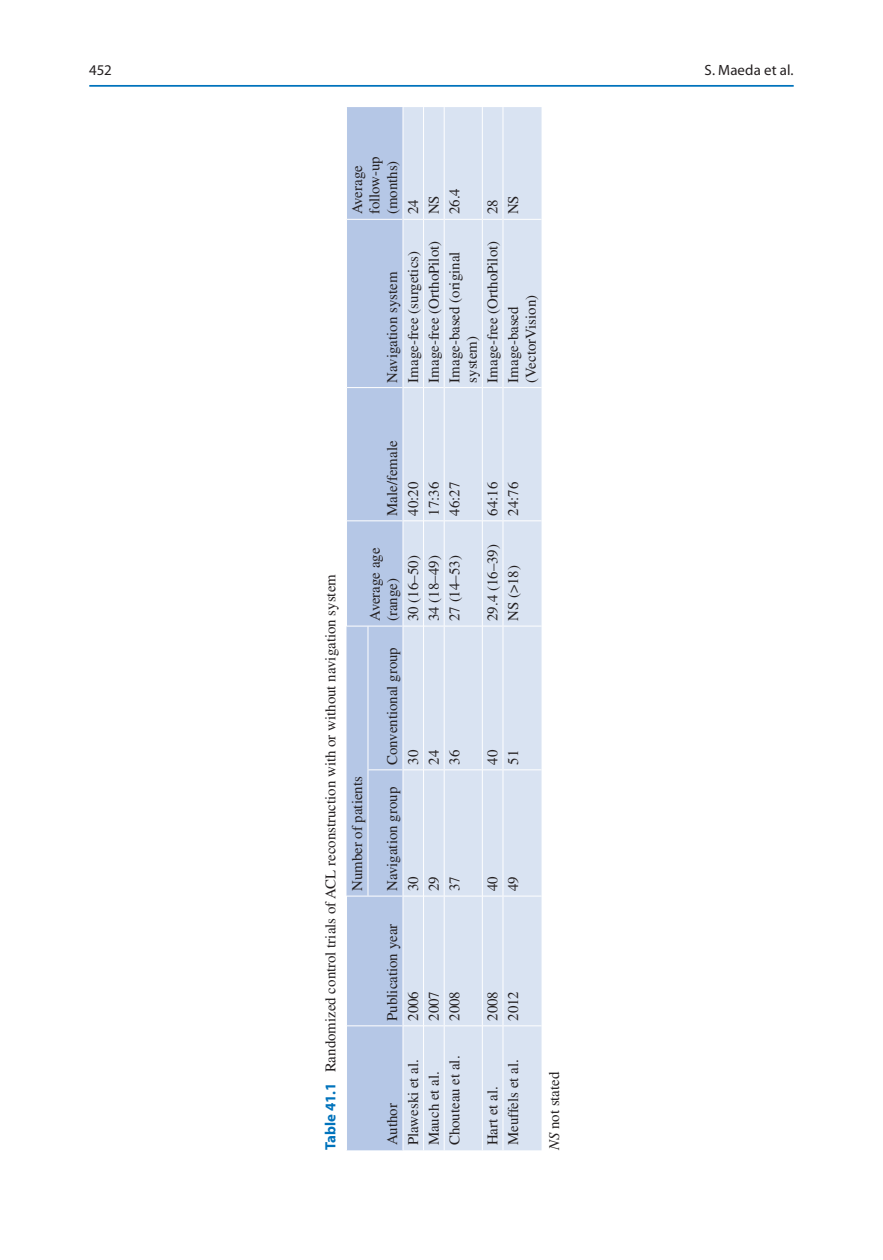
<style>
.page{position:relative;width:883px;height:1260px;background:#fff}
.page>*{position:absolute;margin:0;border:0;box-sizing:border-box;transform-origin:0 0}
.t1{font:14.88px/17.5px "Dpsdbj Times";color:#231f20}
.t2{font:14.88px "Cdvwfc Myriad";letter-spacing:.01em;color:#231f20}
.t3{font:14.88px "Hgfrlk Myriad";color:#231f20}
.s1{font-family:"Mknlpn Myriad";font-weight:700;color:#0073bc}
.s2{font-family:"Lmbdys Times";font-style:italic}
</style>
<div class="page">
<div style="left:347px;top:107px;width:56px;height:1043px;background:#b5c7e6"></div>
<div style="left:404px;top:107px;width:138px;height:1043px;background:#d9e3f2"></div>
<svg style="left:347px;top:1025px;width:21px;height:1px"></svg>
<hr style="left:368px;top:1025px;width:35px;height:1px;background:#fff">
<svg style="left:347px;top:896px;width:21px;height:1px"></svg>
<svg style="left:347px;top:626px;width:21px;height:1px"></svg>
<svg style="left:347px;top:520px;width:21px;height:1px"></svg>
<hr style="left:368px;top:520px;width:35px;height:1px;background:#fff">
<svg style="left:347px;top:387px;width:21px;height:1px"></svg>
<hr style="left:368px;top:387px;width:35px;height:1px;background:#fff">
<svg style="left:347px;top:219px;width:21px;height:1px"></svg>
<hr style="left:368px;top:219px;width:35px;height:1px;background:#fff">
<hr style="left:423px;top:1026px;width:1px;height:124px;background:#fff">
<hr style="left:423px;top:896px;width:1px;height:130px;background:#fff">
<svg style="left:403px;top:1025px;width:41px;height:1px"></svg>
<hr style="left:423px;top:770px;width:1px;height:126px;background:#fff">
<svg style="left:403px;top:896px;width:41px;height:1px"></svg>
<hr style="left:423px;top:626px;width:1px;height:144px;background:#fff">
<svg style="left:404px;top:769px;width:40px;height:1px"></svg>
<hr style="left:423px;top:521px;width:1px;height:105px;background:#fff">
<svg style="left:404px;top:626px;width:40px;height:1px"></svg>
<hr style="left:423px;top:388px;width:1px;height:133px;background:#fff">
<svg style="left:403px;top:520px;width:41px;height:1px"></svg>
<hr style="left:423px;top:219px;width:1px;height:169px;background:#fff">
<svg style="left:403px;top:387px;width:41px;height:1px"></svg>
<hr style="left:423px;top:107px;width:1px;height:112px;background:#fff">
<svg style="left:403px;top:219px;width:41px;height:1px"></svg>
<hr style="left:444px;top:1026px;width:1px;height:124px;background:#fff">
<hr style="left:444px;top:896px;width:1px;height:130px;background:#fff">
<hr style="left:445px;top:1025px;width:37px;height:1px;background:#fff">
<hr style="left:444px;top:770px;width:1px;height:126px;background:#fff">
<hr style="left:445px;top:896px;width:37px;height:1px;background:#fff">
<hr style="left:444px;top:626px;width:1px;height:144px;background:#fff">
<hr style="left:445px;top:769px;width:37px;height:1px;background:#fff">
<hr style="left:444px;top:521px;width:1px;height:105px;background:#fff">
<hr style="left:445px;top:626px;width:37px;height:1px;background:#fff">
<hr style="left:444px;top:388px;width:1px;height:133px;background:#fff">
<hr style="left:445px;top:520px;width:37px;height:1px;background:#fff">
<hr style="left:444px;top:219px;width:1px;height:169px;background:#fff">
<hr style="left:445px;top:387px;width:37px;height:1px;background:#fff">
<hr style="left:444px;top:107px;width:1px;height:112px;background:#fff">
<hr style="left:445px;top:219px;width:37px;height:1px;background:#fff">
<hr style="left:482px;top:1026px;width:1px;height:124px;background:#fff">
<hr style="left:482px;top:896px;width:1px;height:130px;background:#fff">
<svg style="left:483px;top:1025px;width:20px;height:1px"></svg>
<hr style="left:482px;top:770px;width:1px;height:126px;background:#fff">
<svg style="left:483px;top:896px;width:20px;height:1px"></svg>
<hr style="left:482px;top:626px;width:1px;height:144px;background:#fff">
<svg style="left:483px;top:769px;width:20px;height:1px"></svg>
<hr style="left:482px;top:521px;width:1px;height:105px;background:#fff">
<svg style="left:483px;top:626px;width:20px;height:1px"></svg>
<hr style="left:482px;top:388px;width:1px;height:133px;background:#fff">
<svg style="left:483px;top:520px;width:20px;height:1px"></svg>
<hr style="left:482px;top:219px;width:1px;height:169px;background:#fff">
<svg style="left:483px;top:387px;width:20px;height:1px"></svg>
<hr style="left:482px;top:107px;width:1px;height:112px;background:#fff">
<svg style="left:483px;top:219px;width:20px;height:1px"></svg>
<hr style="left:368px;top:770px;width:1px;height:126px;background:#fff">
<hr style="left:368px;top:896px;width:35px;height:1px;background:#fff">
<hr style="left:368px;top:627px;width:1px;height:143px;background:#fff">
<hr style="left:368px;top:769px;width:35px;height:1px;background:#fff">
<hr style="left:368px;top:626px;width:35px;height:1px;background:#fff">
<hr style="left:503px;top:219px;width:1px;height:169px;background:#fff">
<hr style="left:503px;top:388px;width:1px;height:133px;background:#fff">
<hr style="left:503px;top:387px;width:39px;height:1px;background:#fff">
<hr style="left:503px;top:521px;width:1px;height:105px;background:#fff">
<hr style="left:503px;top:520px;width:39px;height:1px;background:#fff">
<hr style="left:503px;top:626px;width:1px;height:144px;background:#fff">
<hr style="left:503px;top:626px;width:39px;height:1px;background:#fff">
<hr style="left:503px;top:770px;width:1px;height:126px;background:#fff">
<hr style="left:503px;top:769px;width:39px;height:1px;background:#fff">
<hr style="left:503px;top:896px;width:1px;height:130px;background:#fff">
<hr style="left:503px;top:896px;width:39px;height:1px;background:#fff">
<hr style="left:503px;top:107px;width:1px;height:112px;background:#fff">
<hr style="left:503px;top:219px;width:39px;height:1px;background:#fff">
<hr style="left:503px;top:1026px;width:1px;height:124px;background:#fff">
<hr style="left:503px;top:1025px;width:39px;height:1px;background:#fff">
<hr style="left:89px;top:85px;width:705px;height:2px;background:#0073bc">
<p class="t3" style="left:89px;top:63px;width:24px">452</p>
<p class="t1" style="left:348px;top:214px;width:60px;rotate:-90deg">Average follow-up (months)</p>
<p class="t1" style="left:404px;top:214px;width:16px;rotate:-90deg">24</p>
<p class="t1" style="left:425px;top:214px;width:21px;rotate:-90deg">NS</p>
<p class="t1" style="left:446px;top:214px;width:28px;rotate:-90deg">26.4</p>
<p class="t1" style="left:484px;top:214px;width:16px;rotate:-90deg">28</p>
<p class="t1" style="left:504px;top:214px;width:21px;rotate:-90deg">NS</p>
<p class="t1" style="left:484px;top:383px;width:143px;rotate:-90deg">Image-free (OrthoPilot)</p>
<p class="t1" style="left:425px;top:383px;width:143px;rotate:-90deg">Image-free (OrthoPilot)</p>
<p class="t1" style="left:404px;top:383px;width:133px;rotate:-90deg">Image-free (surgetics)</p>
<p class="t1" style="left:446px;top:383px;width:132px;rotate:-90deg">Image-based (original system)</p>
<p class="t1" style="left:383px;top:383px;width:112px;rotate:-90deg">Navigation system</p>
<p class="t1" style="left:504px;top:383px;width:89px;rotate:-90deg">Image-based (VectorVision)</p>
<p class="t1" style="left:322px;top:1150px;width:578px;rotate:-90deg"><span class="s1">Table 41.1</span> Randomized control trials of ACL reconstruction with or without navigation system</p>
<p class="t1" style="left:383px;top:516px;width:77px;rotate:-90deg">Male/female</p>
<p class="t1" style="left:404px;top:516px;width:35px;rotate:-90deg">40:20</p>
<p class="t1" style="left:425px;top:516px;width:35px;rotate:-90deg">17:36</p>
<p class="t1" style="left:446px;top:516px;width:35px;rotate:-90deg">46:27</p>
<p class="t1" style="left:366px;top:621px;width:75px;rotate:-90deg">Average age (range)</p>
<p class="t1" style="left:446px;top:621px;width:67px;rotate:-90deg">27 (14–53)</p>
<p class="t1" style="left:425px;top:621px;width:67px;rotate:-90deg">34 (18–49)</p>
<p class="t1" style="left:404px;top:621px;width:67px;rotate:-90deg">30 (16–50)</p>
<p class="t1" style="left:348px;top:891px;width:116px;rotate:-90deg">Number of patients</p>
<p class="t1" style="left:383px;top:765px;width:119px;rotate:-90deg">Conventional group</p>
<p class="t1" style="left:404px;top:765px;width:16px;rotate:-90deg">30</p>
<p class="t1" style="left:383px;top:891px;width:106px;rotate:-90deg">Navigation group</p>
<p class="t1" style="left:404px;top:891px;width:16px;rotate:-90deg">30</p>
<p class="t1" style="left:425px;top:765px;width:16px;rotate:-90deg">24</p>
<p class="t1" style="left:446px;top:765px;width:16px;rotate:-90deg">36</p>
<p class="t1" style="left:425px;top:891px;width:16px;rotate:-90deg">29</p>
<p class="t1" style="left:446px;top:891px;width:16px;rotate:-90deg">37</p>
<p class="t1" style="left:383px;top:1021px;width:99px;rotate:-90deg">Publication year</p>
<p class="t1" style="left:404px;top:1021px;width:31px;rotate:-90deg">2006</p>
<p class="t1" style="left:425px;top:1021px;width:31px;rotate:-90deg">2007</p>
<p class="t1" style="left:446px;top:1021px;width:31px;rotate:-90deg">2008</p>
<p class="t1" style="left:383px;top:1145px;width:44px;rotate:-90deg">Author</p>
<p class="t1" style="left:404px;top:1145px;width:88px;rotate:-90deg">Plaweski et al.</p>
<p class="t1" style="left:425px;top:1145px;width:75px;rotate:-90deg">Mauch et al.</p>
<p class="t1" style="left:446px;top:1145px;width:91px;rotate:-90deg">Chouteau et al.</p>
<p class="t1" style="left:484px;top:516px;width:35px;rotate:-90deg">64:16</p>
<p class="t1" style="left:504px;top:516px;width:35px;rotate:-90deg">24:76</p>
<p class="t1" style="left:484px;top:621px;width:78px;rotate:-90deg">29.4 (16–39)</p>
<p class="t1" style="left:504px;top:621px;width:57px;rotate:-90deg">NS (&gt;18)</p>
<p class="t1" style="left:484px;top:765px;width:16px;rotate:-90deg">40</p>
<p class="t1" style="left:504px;top:765px;width:16px;rotate:-90deg">51</p>
<p class="t1" style="left:484px;top:891px;width:16px;rotate:-90deg">40</p>
<p class="t1" style="left:504px;top:891px;width:16px;rotate:-90deg">49</p>
<p class="t1" style="left:484px;top:1021px;width:31px;rotate:-90deg">2008</p>
<p class="t1" style="left:504px;top:1021px;width:31px;rotate:-90deg">2012</p>
<p class="t1" style="left:484px;top:1145px;width:61px;rotate:-90deg">Hart et al.</p>
<p class="t1" style="left:504px;top:1145px;width:87px;rotate:-90deg">Meuffels et al.</p>
<p class="t1" style="left:545px;top:1150px;width:80px;rotate:-90deg"><span class="s2">NS</span> not stated</p>
<p class="t2" style="left:705px;top:63px;width:91px">S. Maeda et al.</p>
</div>
